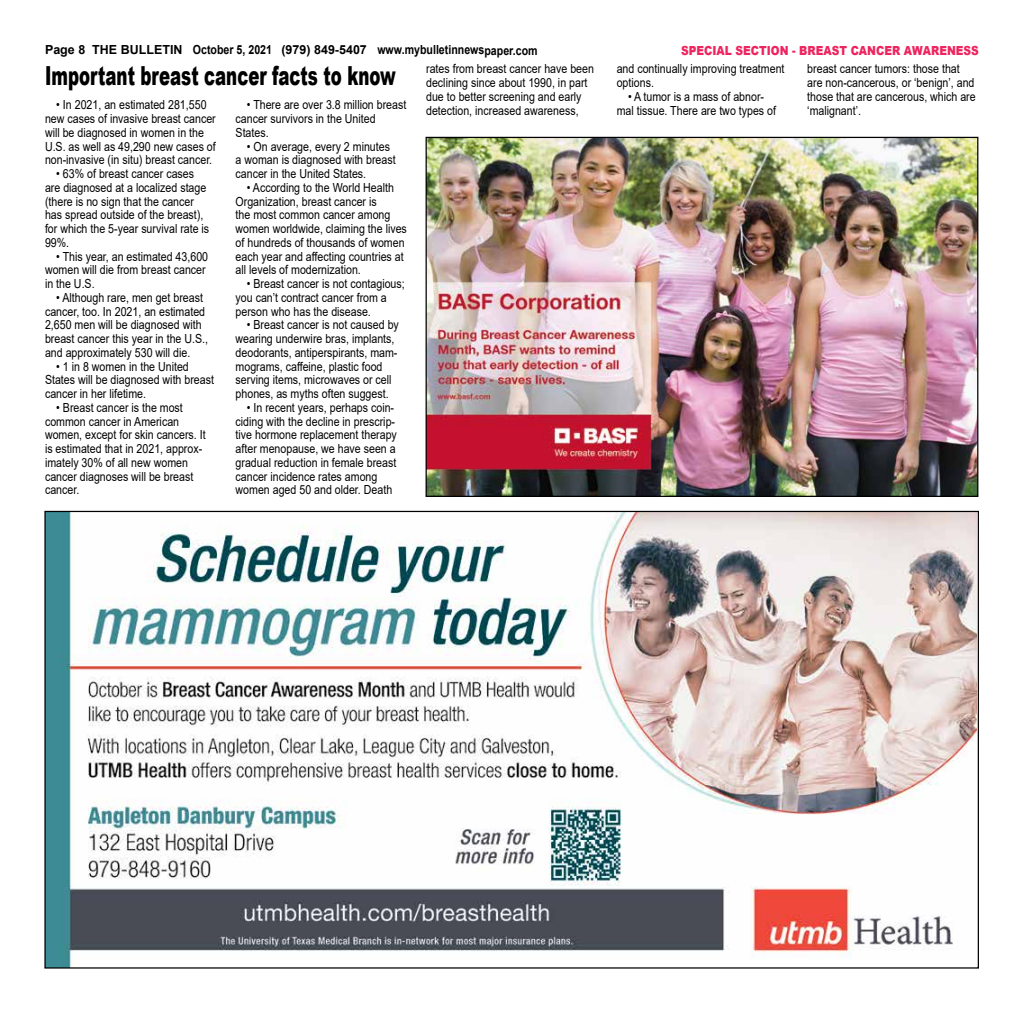
<style>
.page{position:relative;width:1024px;height:1013px;background:#fff}
.page>*{position:absolute;margin:0;border:0;box-sizing:border-box;transform-origin:0 0}
.t1{font:900 26.25px "Arial";color:#000;scale:.63 1}
.t2{font:12.5px/13.8px "Arial";color:#000;scale:.85 1}
.t3{font:700 12.5px "Arial";color:#000}
.t4{font:900 12.5px "Arial";color:#ee245f;scale:.85 1}
</style>
<div class="page">
<img style="left:427px;top:139px;width:549px;height:356px">
<img style="left:46px;top:513px;width:930px;height:453px">
<p class="t3" style="left:45px;top:41px;width:494px">Page 8 THE BULLETIN October 5, 2021 (979) 849-5407 www.mybulletinnewspaper.com</p>
<h1 class="t1" style="left:45px;top:56px;width:558px">Important breast cancer facts to know</h1>
<p class="t2" style="left:45px;top:98px;width:202px;text-indent:11px">• In 2021, an estimated 281,550 new cases of invasive breast cancer will be diagnosed in women in the U.S. as well as 49,290 new cases of non-invasive (in situ) breast cancer.</p>
<p class="t2" style="left:45px;top:167px;width:195px;text-indent:11px">• 63% of breast cancer cases are diagnosed at a localized stage (there is no sign that the cancer has spread outside of the breast), for which the 5-year survival rate is<br>99%.</p>
<p class="t2" style="left:45px;top:249px;width:193px;text-indent:11px">• This year, an estimated 43,600 women will die from breast cancer in the U.S.</p>
<p class="t2" style="left:45px;top:290px;width:193px;text-indent:11px">• Although rare, men get breast cancer, too. In 2021, an estimated<br>2,650 men will be diagnosed with breast cancer this year in the U.S., and approximately 530 will die.</p>
<p class="t2" style="left:45px;top:359px;width:200px;text-indent:11px">• 1 in 8 women in the United<br>States will be diagnosed with breast cancer in her lifetime.</p>
<p class="t2" style="left:45px;top:400px;width:190px;text-indent:11px">• Breast cancer is the most common cancer in American women, except for skin cancers. It is estimated that in 2021, approx&shy;imately 30% of all new women cancer diagnoses will be breast cancer.</p>
<p class="t4" style="left:681px;top:41px;width:352px">SPECIAL SECTION - BREAST CANCER AWARENESS</p>
<p class="t2" style="left:426px;top:62px;width:199px">rates from breast cancer have been declining since about 1990, in part due to better screening and early detection, increased awareness,</p>
<p class="t2" style="left:616px;top:62px;width:199px">and continually improving treatment options.</p>
<p class="t2" style="left:807px;top:62px;width:200px">breast cancer tumors: those that are non-cancerous, or ‘benign’, and those that are cancerous, which are ‘malignant’.</p>
<p class="t2" style="left:616px;top:89px;width:189px;text-align:center">• A tumor is a mass of abnor-<br>mal tissue. There are two types of</p>
<p class="t2" style="left:235px;top:98px;width:202px;text-indent:11px">• There are over 3.8 million breast cancer survivors in the United<br>States.</p>
<p class="t2" style="left:235px;top:139px;width:190px;text-indent:11px">• On average, every 2 minutes a woman is diagnosed with breast cancer in the United States.</p>
<p class="t2" style="left:235px;top:180px;width:203px;text-indent:11px">• According to the World Health<br>Organization, breast cancer is<br>the most common cancer among women worldwide, claiming the lives of hundreds of thousands of women each year and affecting countries at all levels of modernization.</p>
<p class="t2" style="left:235px;top:277px;width:200px;text-indent:11px">• Breast cancer is not contagious; you can’t contract cancer from a person who has the disease.</p>
<p class="t2" style="left:235px;top:318px;width:193px;text-indent:11px">• Breast cancer is not caused by wearing underwire bras, implants, deodorants, antiperspirants, mam&shy;mograms, caffeine, plastic food serving items, microwaves or cell phones, as myths often suggest.</p>
<p class="t2" style="left:235px;top:400px;width:191px;text-indent:11px">• In recent years, perhaps coin&shy;ciding with the decline in prescrip&shy;tive hormone replacement therapy after menopause, we have seen a gradual reduction in female breast cancer incidence rates among women aged 50 and older. Death</p>
</div>
